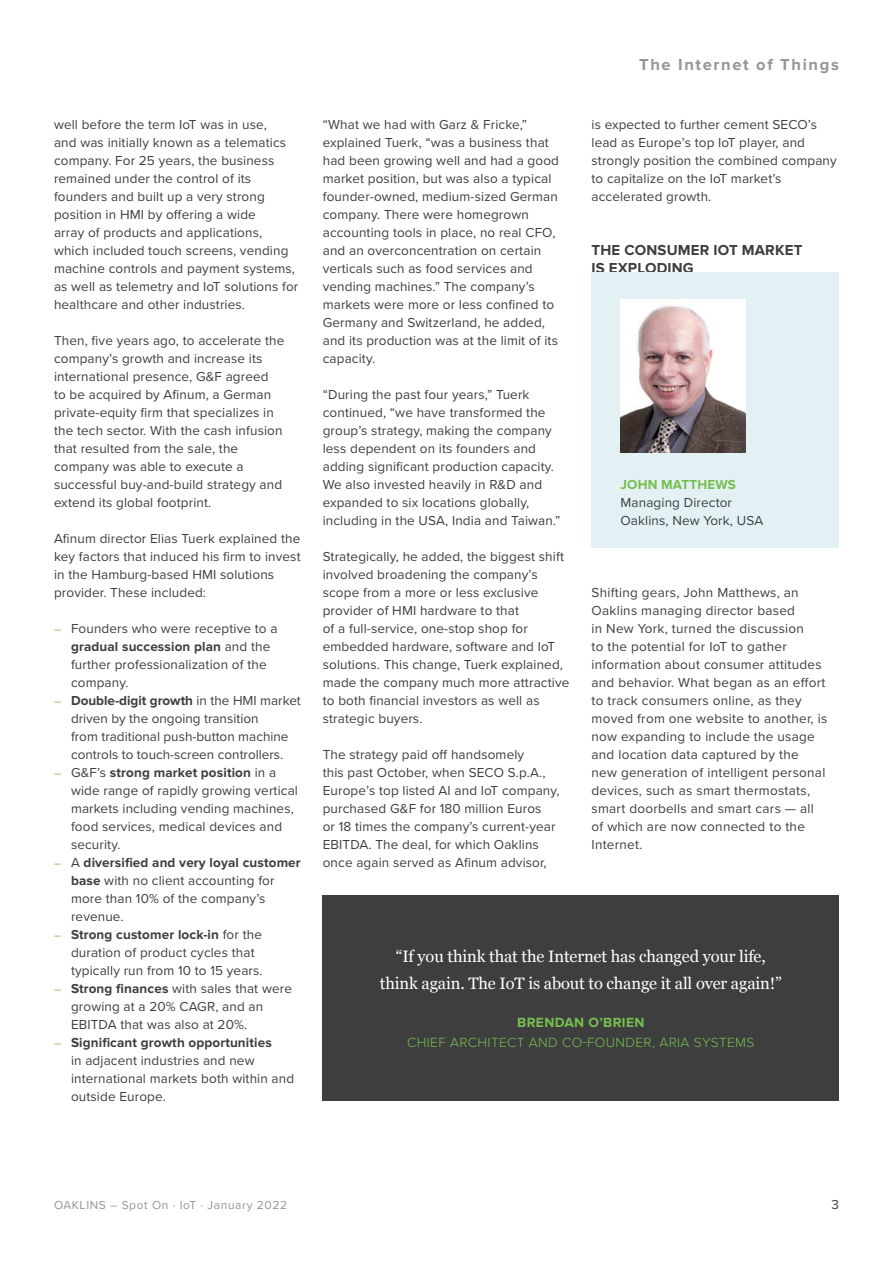
<style>
.page{position:relative;width:893px;height:1263px;background:#fff}
.page>*{position:absolute;margin:0;border:0;box-sizing:border-box;transform-origin:0 0}
.t1{font:16.5px/27px "Georgia";letter-spacing:-.01em;color:#fff;text-align:center}
._03_headline_level_1{font:700 16.5px "Proxima Nova";letter-spacing:.1em;color:#939598}
._04_headline_level_2{font:700 15px/18px "Proxima Nova";letter-spacing:.01em;color:#3e3e3f}
.t2{font:300 13.8px "Proxima Nova";letter-spacing:.025em;color:#77be4e}
.t3{font:700 13.8px "Proxima Nova";letter-spacing:.025em;color:#77be4e}
._01_bodycopy{font:13.5px/18px "Proxima Nova";letter-spacing:.01em;color:#3e3e3f}
._04_headline_level_2-2{font:13.5px/18px "Proxima Nova";letter-spacing:.01em;color:#3e3e3f}
.t4{font:12px "Proxima Nova";letter-spacing:.05em;color:#939598}
.s1{font-size:12px;color:#77be4e}
.s2{font-weight:700}
.s3{font-weight:700;color:#77be4e}
</style>
<div class="page">
<div style="left:591px;top:273px;width:248px;height:275px;background:#e4f1f4"></div>
<img style="left:620px;top:300px;width:125px;height:153px">
<div style="left:323px;top:895px;width:516px;height:206px;background:#3e3e3f"></div>
<p class="_01_bodycopy" style="left:54px;top:114px;width:246px">well before the term IoT was in use,<br>and was initially known as a telematics company. For 25 years, the business remained under the control of its founders and built up a very strong position in HMI by offering a wide<br>array of products and applications, which included touch screens, vending machine controls and payment systems, as well as telemetry and IoT solutions for healthcare and other industries.</p>
<p class="_01_bodycopy" style="left:54px;top:330px;width:232px">Then, five years ago, to accelerate the company’s growth and increase its international presence, G&amp;F agreed<br>to be acquired by Afinum, a German private-equity firm that specializes in the tech sector. With the cash infusion that resulted from the sale, the company was able to execute a successful buy-and-build strategy and extend its global footprint.</p>
<p class="_01_bodycopy" style="left:54px;top:528px;width:248px">Afinum director Elias Tuerk explained the key factors that induced his firm to invest in the Hamburg-based HMI solutions provider. These included:</p>
<p class="_01_bodycopy" style="left:71px;top:618px;width:208px;text-indent:-17px"><span class="s1">―</span> Founders who were receptive to a <span class="s2">gradual succession plan</span> and the further professionalization of the company.</p>
<p class="_01_bodycopy" style="left:71px;top:690px;width:231px;text-indent:-17px"><span class="s1">―</span> <span class="s2">Double-digit growth</span> in the HMI market driven by the ongoing transition<br>from traditional push-button machine controls to touch-screen controllers.</p>
<p class="_01_bodycopy" style="left:71px;top:762px;width:228px;text-indent:-17px"><span class="s1">―</span> G&amp;F’s <span class="s2">strong market position</span> in a wide range of rapidly growing vertical markets including vending machines, food services, medical devices and security.</p>
<p class="_01_bodycopy" style="left:71px;top:852px;width:231px;text-indent:-17px"><span class="s1">―</span> A <span class="s2">diversified and very loyal customer base</span> with no client accounting for more than 10% of the company’s revenue.</p>
<p class="_01_bodycopy" style="left:71px;top:924px;width:193px;text-indent:-17px"><span class="s1">―</span> <span class="s2">Strong customer lock-in</span> for the duration of product cycles that typically run from 10 to 15 years.</p>
<p class="_01_bodycopy" style="left:71px;top:978px;width:222px;text-indent:-17px"><span class="s1">―</span> <span class="s2">Strong finances</span> with sales that were growing at a 20% CAGR, and an<br>EBITDA that was also at 20%.</p>
<p class="_01_bodycopy" style="left:71px;top:1032px;width:225px;text-indent:-17px"><span class="s1">―</span> <span class="s2">Significant growth opportunities<br></span>in adjacent industries and new international markets both within and outside Europe.</p>
<p class="_01_bodycopy" style="left:323px;top:114px;width:238px">“What we had with Garz &amp; Fricke,” explained Tuerk, “was a business that had been growing well and had a good market position, but was also a typical founder-owned, medium-sized German company. There were homegrown accounting tools in place, no real CFO, and an overconcentration on certain verticals such as food services and vending machines.” The company’s markets were more or less confined to Germany and Switzerland, he added, and its production was at the limit of its capacity.</p>
<p class="_01_bodycopy" style="left:323px;top:384px;width:239px">“During the past four years,” Tuerk continued, “we have transformed the group’s strategy, making the company less dependent on its founders and adding significant production capacity.<br>We also invested heavily in R&amp;D and expanded to six locations globally, including in the USA, India and Taiwan.”</p>
<p class="_01_bodycopy" style="left:323px;top:546px;width:248px">Strategically, he added, the biggest shift involved broadening the company’s scope from a more or less exclusive provider of HMI hardware to that<br>of a full-service, one-stop shop for embedded hardware, software and IoT solutions. This change, Tuerk explained, made the company much more attractive to both financial investors as well as strategic buyers.</p>
<p class="_01_bodycopy" style="left:323px;top:744px;width:238px">The strategy paid off handsomely<br>this past October, when SECO S.p.A., Europe’s top listed AI and IoT company, purchased G&amp;F for 180 million Euros<br>or 18 times the company’s current-year EBITDA. The deal, for which Oaklins once again served as Afinum advisor,</p>
<p class="_03_headline_level_1" style="left:639px;top:55px;width:201px">The Internet of Things</p>
<p class="_01_bodycopy" style="left:591px;top:114px;width:247px">is expected to further cement SECO’s lead as Europe’s top IoT player, and strongly position the combined company to capitalize on the IoT market’s accelerated growth.</p>
<p class="_04_headline_level_2" style="left:591px;top:241px;width:212px">THE CONSUMER IOT MARKET<br>IS EXPLODING</p>
<p class="_04_headline_level_2-2" style="left:620px;top:474px;width:144px"><span class="s3">JOHN MATTHEWS<br></span>Managing Director<br>Oaklins, New York, USA</p>
<p class="_01_bodycopy" style="left:591px;top:582px;width:237px">Shifting gears, John Matthews, an Oaklins managing director based<br>in New York, turned the discussion<br>to the potential for IoT to gather information about consumer attitudes and behavior. What began as an effort to track consumers online, as they moved from one website to another, is now expanding to include the usage and location data captured by the new generation of intelligent personal devices, such as smart thermostats, smart doorbells and smart cars — all of which are now connected to the Internet.</p>
<p class="t1" style="left:380px;top:942px;width:403px">“If you think that the Internet has changed your life, think again. The IoT is about to change it all over again!”</p>
<p class="t3" style="left:517px;top:1014px;width:129px">BRENDAN O’BRIEN</p>
<p class="t2" style="left:407px;top:1036px;width:349px">CHIEF ARCHITECT AND CO-FOUNDER, ARIA SYSTEMS</p>
<p class="t4" style="left:54px;top:1196px;width:235px">OAKLINS – Spot On · IoT · January 2022</p>
<p class="_01_bodycopy" style="left:831px;top:1194px;width:9px">3</p>
</div>
